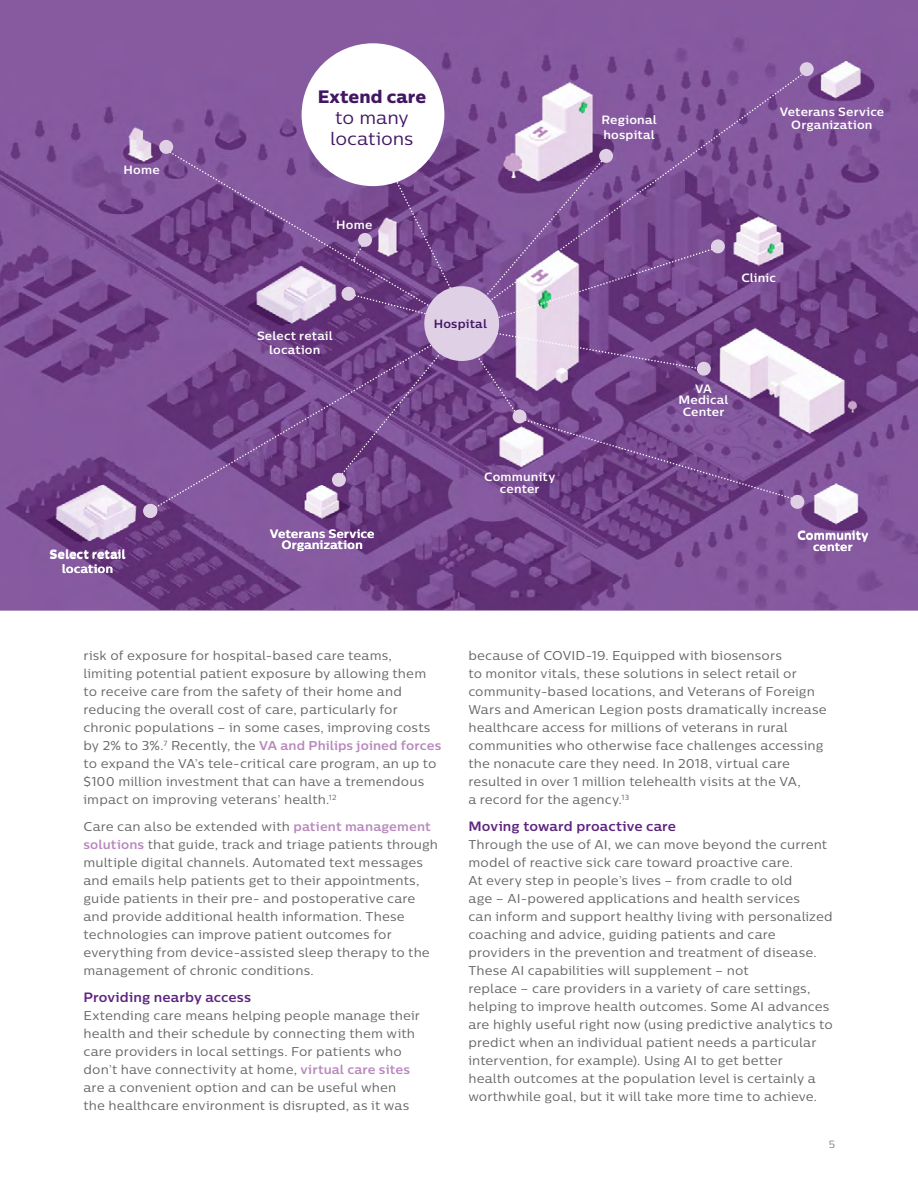
<style>
.page{position:relative;width:918px;height:1188px;background:#fff}
.page>*{position:absolute;margin:0;border:0;box-sizing:border-box;transform-origin:0 0}
.t1{font:18px/21px "Centrale Sans";letter-spacing:-.005em;color:#411663}
.t2{font:18px "Centrale Sans X Bold";color:#411663}
.t3{font:700 13.5px "Centrale Sans";letter-spacing:.01em;color:#5e2480}
.t4{font:12.75px/18px "Centrale Sans";letter-spacing:.01em;color:#636466}
.t5{font:700 12px/11.4px "Centrale Sans";letter-spacing:.015em;color:#fff;text-align:center}
.t6{font:700 12px "Centrale Sans";letter-spacing:.015em;color:#411663}
.t7{font:10.5px "Centrale Sans";color:#808285}
.s1{font-weight:700;color:#b888bd}
</style>
<div class="page">
<img style="left:0;top:0;width:918px;height:610px">
<svg style="left:465px;top:70px;width:343px;height:250px;background:#8f68a6"></svg>
<svg style="left:148px;top:326px;width:314px;height:187px;background:#794c90"></svg>
<div style="left:599px;top:149px;width:14px;height:14px;background:#e0d0e6;border-radius:50%"></div>
<div style="left:800px;top:62px;width:14px;height:14px;background:#e0d0e6;border-radius:50%"></div>
<div style="left:790px;top:495px;width:14px;height:14px;background:#e0d0e6;border-radius:50%"></div>
<div style="left:332px;top:473px;width:14px;height:14px;background:#e0d0e6;border-radius:50%"></div>
<svg style="left:163px;top:147px;width:299px;height:179px;background:#835999"></svg>
<div style="left:302px;top:43px;width:142px;height:143px;background:#fff;border-radius:50%"></div>
<div style="left:159px;top:140px;width:14px;height:14px;background:#e0d0e6;border-radius:50%"></div>
<svg style="left:334px;top:157px;width:466px;height:345px;background:#845b99"></svg>
<div style="left:424px;top:286px;width:75px;height:75px;background:#e0d0e6;border-radius:50%"></div>
<div style="left:358px;top:233px;width:14px;height:14px;background:#e0d0e6;border-radius:50%"></div>
<div style="left:143px;top:504px;width:14px;height:14px;background:#e0d0e6;border-radius:50%"></div>
<p class="t5" style="left:124px;top:164px;width:38px">Home</p>
<p class="t5" style="left:50px;top:547px;width:77px;line-height:14.4px">Select retail location</p>
<h1 class="t2" style="left:318px;top:85px;width:110px">Extend care</h1>
<h1 class="t1" style="left:330px;top:107px;width:85px">to many locations</h1>
<p class="t5" style="left:336px;top:219px;width:38px">Home</p>
<p class="t5" style="left:257px;top:328px;width:77px;line-height:14.4px">Select retail location</p>
<p class="t6" style="left:434px;top:316px;width:55px">Hospital</p>
<p class="t5" style="left:270px;top:528px;width:106px">Veterans Service<br>Organization</p>
<p class="t5" style="left:484px;top:471px;width:72px">Community center</p>
<p class="t5" style="left:601px;top:113px;width:57px;line-height:14.4px;text-align:left">Regional hospital</p>
<p class="t5" style="left:780px;top:105px;width:106px;line-height:12.8px">Veterans Service<br>Organization</p>
<p class="t5" style="left:742px;top:272px;width:36px">Clinic</p>
<p class="t5" style="left:679px;top:382px;width:51px">VA<br>Medical<br>Center</p>
<p class="t5" style="left:797px;top:529px;width:72px">Community center</p>
<p class="t4" style="left:84px;top:646px;width:359px">risk of exposure for hospital-based care teams, limiting potential patient exposure by allowing them to receive care from the safety of their home and reducing the overall cost of care, particularly for chronic populations – in some cases, improving costs by 2% to 3%.<sup>7</sup> Recently, the <span class="s1">VA and Philips joined forces </span>to expand the VA’s tele-critical care program, an up to $100 million investment that can have a tremendous impact on improving veterans’ health.<sup>12</sup></p>
<p class="t4" style="left:84px;top:817px;width:356px">Care can also be extended with <span class="s1">patient management solutions</span> that guide, track and triage patients through multiple digital channels. Automated text messages and emails help patients get to their appointments, guide patients in their pre- and postoperative care and provide additional health information. These technologies can improve patient outcomes for everything from device-assisted sleep therapy to the management of chronic conditions.</p>
<p class="t3" style="left:84px;top:989px;width:169px">Providing nearby access</p>
<p class="t4" style="left:84px;top:1006px;width:338px">Extending care means helping people manage their health and their schedule by connecting them with care providers in local settings. For patients who don’t have connectivity at home, <span class="s1">virtual care sites </span>are a convenient option and can be useful when the healthcare environment is disrupted, as it was</p>
<p class="t4" style="left:468px;top:646px;width:360px">because of COVID-19. Equipped with biosensors<br>to monitor vitals, these solutions in select retail or community-based locations, and Veterans of Foreign Wars and American Legion posts dramatically increase healthcare access for millions of veterans in rural communities who otherwise face challenges accessing the nonacute care they need. In 2018, virtual care resulted in over 1 million telehealth visits at the VA,<br>a record for the agency.<sup>13</sup></p>
<p class="t3" style="left:468px;top:818px;width:209px">Moving toward proactive care</p>
<p class="t4" style="left:468px;top:835px;width:366px">Through the use of AI, we can move beyond the current model of reactive sick care toward proactive care.<br>At every step in people’s lives – from cradle to old<br>age – AI-powered applications and health services<br>can inform and support healthy living with personalized coaching and advice, guiding patients and care providers in the prevention and treatment of disease.<br>These AI capabilities will supplement – not<br>replace – care providers in a variety of care settings, helping to improve health outcomes. Some AI advances are highly useful right now (using predictive analytics to predict when an individual patient needs a particular intervention, for example). Using AI to get better<br>health outcomes at the population level is certainly a worthwhile goal, but it will take more time to achieve.</p>
<p class="t7" style="left:829px;top:1137px;width:8px">5</p>
</div>
